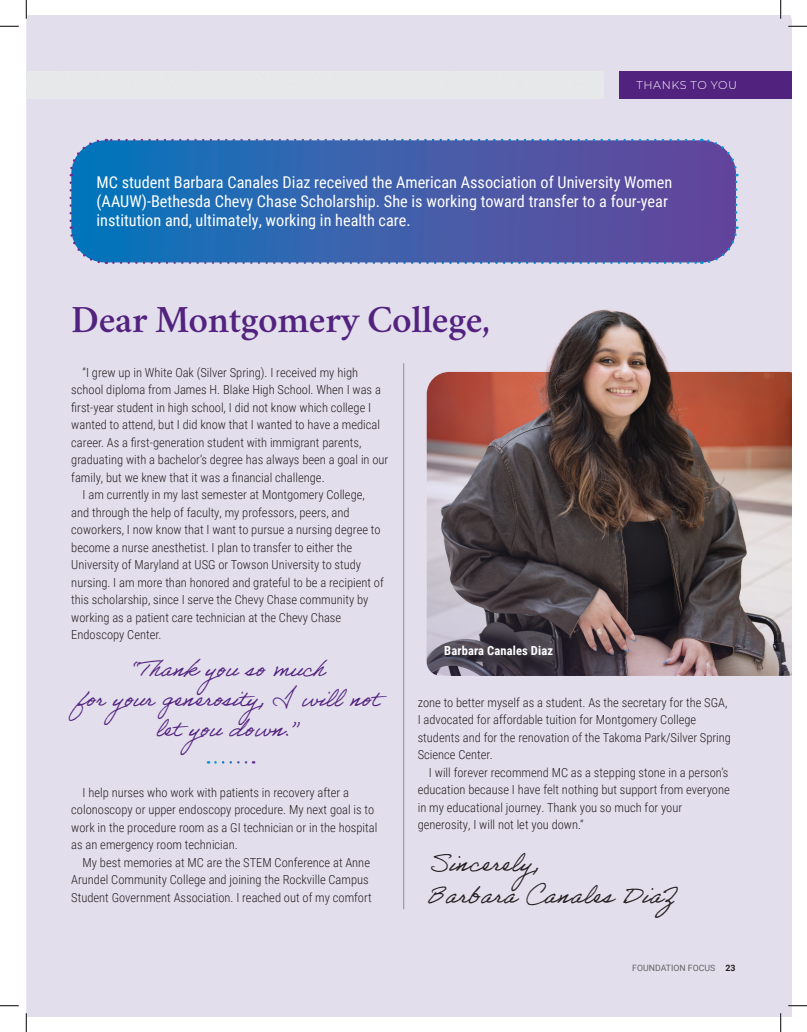
<style>
.page{position:relative;width:807px;height:1032px;background:#fff}
.page>*{position:absolute;margin:0;border:0;box-sizing:border-box;transform-origin:0 0}
.Heads_Crimson{font:600 38.75px "Crimson";letter-spacing:-.01em;color:#52227f}
.Copy-Indent{font:23.75px "Adobe Handwriting Ernie";letter-spacing:.01em;color:#231f20}
.Copy-Indent_copy_NEW{font:22.5px/30px "Adobe Handwriting Ernie";letter-spacing:-.005em;color:#52227f;text-align:center}
.Copy-No_Indent_Intro_Para{font:16.25px/18.8px "Roboto Condensed";color:#fff}
.Copy-Indent_copy_NEW-2{font:300 12.5px/17.5px "Roboto Condensed";color:#231f20}
.Captions{font:700 12.5px "Roboto Condensed";letter-spacing:.01em;color:#fff}
.Section_Names{font:300 11.25px "Montserrat";letter-spacing:.05em;color:#fff}
.t1{font:8.75px "Roboto";color:#636366}
.s1{font-weight:700;color:#231f20}
</style>
<div class="page">
<div style="left:26px;top:15px;width:765px;height:1001px;background:#e3deec"></div>
<div style="left:619px;top:71px;width:172px;height:28px;background:#52227f"></div>
<svg style="left:215px;top:761px;width:39px;height:2px"></svg>
<hr style="left:403px;top:363px;width:1px;height:545px;background:#a0a1a5">
<img style="left:426px;top:303px;width:365px;height:265px">
<svg style="left:71px;top:140px;width:664px;height:122px;background:#3c5eaa"></svg>
<svg style="left:69px;top:182px;width:38px;height:83px;background:#2683c1"></svg>
<svg style="left:113px;top:226px;width:625px;height:39px;background:#4966ae"></svg>
<svg style="left:701px;top:137px;width:37px;height:83px;background:#735ea9"></svg>
<svg style="left:68px;top:138px;width:625px;height:38px;background:#4468b0"></svg>
<div style="left:26px;top:71px;width:577px;height:28px;background:#e7e8ea"></div>
<svg style="left:425px;top:568px;width:366px;height:107px;background:#6e6368"></svg>
<div style="left:446px;top:647px;width:121px;height:23px;background:#231f20;opacity:.75"></div>
<svg style="left:0;top:25px;width:19px;height:2px"></svg>
<svg style="left:788px;top:25px;width:18px;height:2px"></svg>
<svg style="left:0;top:1005px;width:19px;height:1px"></svg>
<svg style="left:788px;top:1004px;width:18px;height:2px"></svg>
<svg style="left:25px;top:0;width:2px;height:19px"></svg>
<svg style="left:25px;top:1012px;width:2px;height:19px"></svg>
<svg style="left:779px;top:0;width:2px;height:19px"></svg>
<svg style="left:779px;top:1012px;width:2px;height:19px"></svg>
<p class="Section_Names" style="left:636px;top:77px;width:102px">THANKS TO YOU</p>
<p class="Copy-No_Indent_Intro_Para" style="left:96px;top:173px;width:577px">MC student Barbara Canales Diaz received the American Association of University Women (AAUW)-Bethesda Chevy Chase Scholarship. She is working toward transfer to a four-year institution and, ultimately, working in health care.</p>
<p class="Heads_Crimson" style="left:71px;top:292px;width:420px">Dear Montgomery College,</p>
<p class="Copy-Indent_copy_NEW-2" style="left:71px;top:363px;width:318px;text-indent:11px">“I grew up in White Oak (Silver Spring). I received my high school diploma from James H. Blake High School. When I was a first-year student in high school, I did not know which college I wanted to attend, but I did know that I wanted to have a medical career. As a first-generation student with immigrant parents, graduating with a bachelor’s degree has always been a goal in our family, but we knew that it was a financial challenge.</p>
<p class="Copy-Indent_copy_NEW-2" style="left:71px;top:485px;width:314px;text-indent:11px">I am currently in my last semester at Montgomery College, and through the help of faculty, my professors, peers, and coworkers, I now know that I want to pursue a nursing degree to become a nurse anesthetist. I plan to transfer to either the University of Maryland at USG or Towson University to study nursing. I am more than honored and grateful to be a recipient of this scholarship, since I serve the Chevy Chase community by working as a patient care technician at the Chevy Chase Endoscopy Center.</p>
<p class="Copy-Indent_copy_NEW" style="left:76px;top:653px;width:304px">“Thank you so much<br>for your generosity, I will not let you down.”</p>
<p class="Copy-Indent_copy_NEW-2" style="left:71px;top:783px;width:307px;text-indent:11px">I help nurses who work with patients in recovery after a colonoscopy or upper endoscopy procedure. My next goal is to work in the procedure room as a GI technician or in the hospital as an emergency room technician.</p>
<p class="Copy-Indent_copy_NEW-2" style="left:71px;top:853px;width:302px;text-indent:11px">My best memories at MC are the STEM Conference at Anne<br>Arundel Community College and joining the Rockville Campus<br>Student Government Association. I reached out of my comfort</p>
<p class="Captions" style="left:444px;top:642px;width:110px">Barbara Canales Diaz</p>
<p class="Copy-Indent_copy_NEW-2" style="left:417px;top:693px;width:315px">zone to better myself as a student. As the secretary for the SGA, I advocated for affordable tuition for Montgomery College students and for the renovation of the Takoma Park/Silver Spring Science Center.</p>
<p class="Copy-Indent_copy_NEW-2" style="left:417px;top:763px;width:313px;text-indent:11px">I will forever recommend MC as a stepping stone in a person’s education because I have felt nothing but support from everyone in my educational journey. Thank you so much for your generosity, I will not let you down.”</p>
<p class="Copy-Indent" style="left:429px;top:848px;width:117px">Sincerely,</p>
<p class="Copy-Indent" style="left:426px;top:880px;width:250px">Barbara Canales DiaZ</p>
<p class="t1" style="left:632px;top:961px;width:105px">FOUNDATION FOCUS <span class="s1">23</span></p>
</div>
